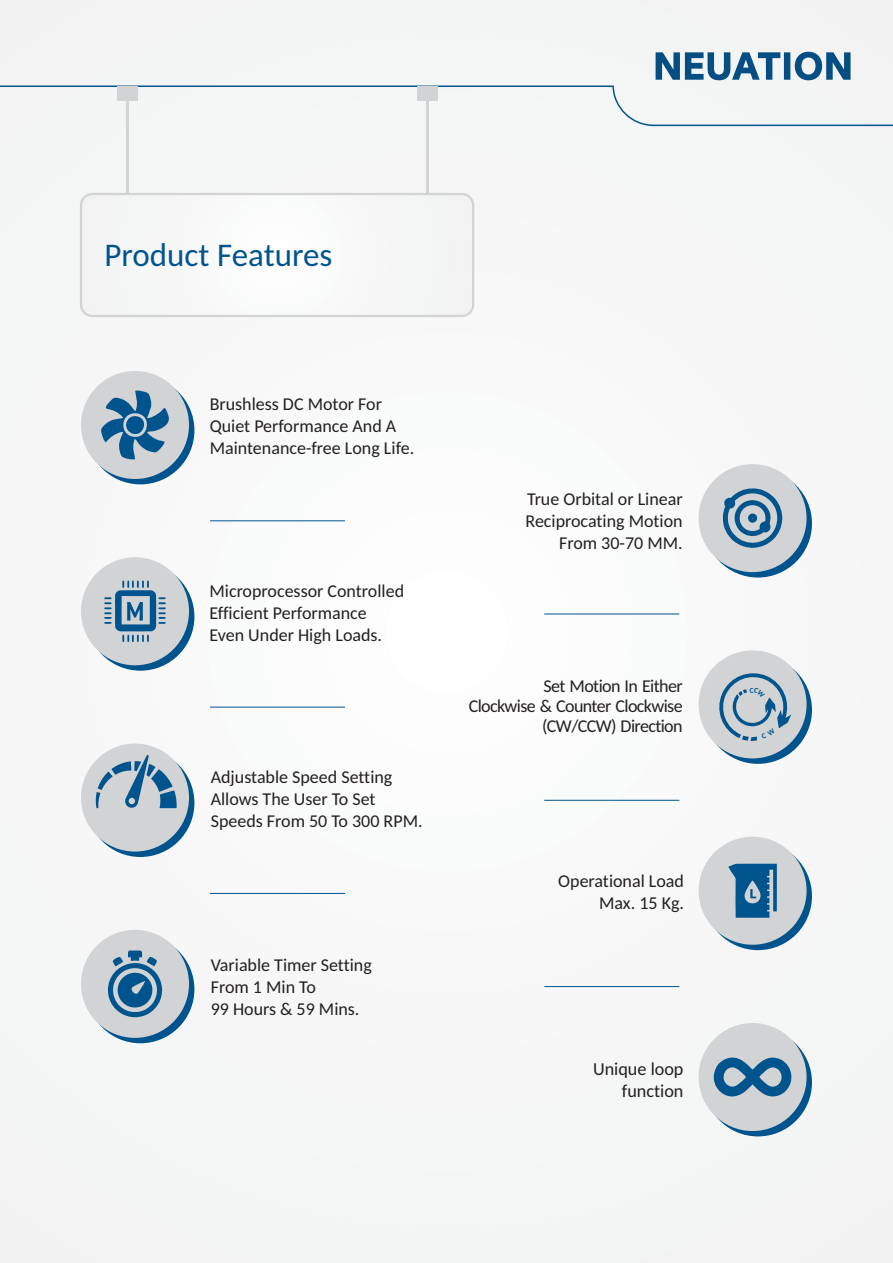
<style>
.page{position:relative;width:893px;height:1263px;background:#f7f7f8}
.page>*{position:absolute;margin:0;border:0;box-sizing:border-box;transform-origin:0 0}
.t1{font:33px "Carlito";color:#00548e}
.t2{font:18.15px/22.2px "Carlito";color:#231f20;text-align:right}
.t3{font:18px/21.9px "Carlito";color:#231f20}
.t4{font:18px/19.8px "Carlito";letter-spacing:-.035em;color:#231f20;text-align:right}
</style>
<div class="page">
<hr style="left:126px;top:97px;width:3px;height:97px;background:#d1d3d4">
<hr style="left:426px;top:97px;width:2px;height:97px;background:#d1d3d4">
<div style="left:80px;top:193px;width:394px;height:124px;border:2px solid #d1d3d4;border-radius:11px"></div>
<hr style="left:544px;top:614px;width:135px;height:1px;background:#00548e">
<hr style="left:544px;top:800px;width:135px;height:1px;background:#00548e">
<div style="left:704px;top:469px;width:108px;height:108px;background:#00548e;border-radius:50%"></div>
<div style="left:699px;top:464px;width:108px;height:108px;background:#d1d3d4;border-radius:50%"></div>
<svg style="left:723px;top:488px;width:60px;height:60px"></svg>
<hr style="left:210px;top:520px;width:135px;height:1px;background:#00548e">
<hr style="left:210px;top:707px;width:135px;height:1px;background:#00548e">
<div style="left:86px;top:376px;width:108px;height:108px;background:#00548e;border-radius:50%"></div>
<div style="left:81px;top:371px;width:108px;height:108px;background:#d1d3d4;border-radius:50%"></div>
<svg style="left:101px;top:390px;width:68px;height:70px"></svg>
<div style="left:86px;top:935px;width:108px;height:108px;background:#00548e;border-radius:50%"></div>
<div style="left:81px;top:930px;width:108px;height:108px;background:#d1d3d4;border-radius:50%"></div>
<svg style="left:108px;top:950px;width:55px;height:67px"></svg>
<svg style="left:86px;top:563px;width:108px;height:108px"></svg>
<div style="left:81px;top:557px;width:108px;height:108px;background:#d1d3d4;border-radius:50%"></div>
<svg style="left:104px;top:581px;width:62px;height:61px"></svg>
<svg style="left:86px;top:749px;width:108px;height:108px"></svg>
<div style="left:81px;top:743px;width:108px;height:108px;background:#d1d3d4;border-radius:50%"></div>
<svg style="left:96px;top:755px;width:81px;height:53px"></svg>
<hr style="left:210px;top:893px;width:135px;height:1px;background:#00548e">
<hr style="left:544px;top:986px;width:135px;height:1px;background:#00548e">
<svg style="left:704px;top:656px;width:108px;height:108px"></svg>
<div style="left:699px;top:650px;width:108px;height:108px;background:#d1d3d4;border-radius:50%"></div>
<div style="left:704px;top:842px;width:108px;height:108px;background:#00548e;border-radius:50%"></div>
<div style="left:699px;top:837px;width:108px;height:108px;background:#d1d3d4;border-radius:50%"></div>
<svg style="left:728px;top:864px;width:49px;height:54px"></svg>
<div style="left:704px;top:1028px;width:108px;height:108px;background:#00548e;border-radius:50%"></div>
<div style="left:699px;top:1023px;width:108px;height:108px;background:#d1d3d4;border-radius:50%"></div>
<svg style="left:714px;top:1057px;width:77px;height:40px"></svg>
<svg style="left:0;top:52px;width:893px;height:75px"></svg>
<svg style="left:719px;top:673px;width:72px;height:68px"></svg>
<h1 class="t1" style="left:105px;top:241px;width:229px">Product Features</h1>
<p class="t3" style="left:210px;top:395px;width:206px">Brushless DC Motor For<br>Quiet Performance And A<br>Maintenance-free Long Life.</p>
<p class="t3" style="left:210px;top:581px;width:196px">Microprocessor Controlled<br>Efficient Performance<br>Even Under High Loads.</p>
<p class="t3" style="left:211px;top:768px;width:213px">Adjustable Speed Setting<br>Allows The User To Set<br>Speeds From 50 To 300 RPM.</p>
<p class="t3" style="left:211px;top:955px;width:163px">Variable Timer Setting<br>From 1 Min To<br>99 Hours &amp; 59 Mins.</p>
<p class="t3" style="left:526px;top:490px;width:159px;text-align:right">True Orbital or Linear<br>Reciprocating Motion<br>From 30-70 MM.</p>
<p class="t4" style="left:469px;top:677px;width:215px">Set Motion In Either<br>Clockwise &amp; Counter Clockwise (CW/CCW) Direction</p>
<p class="t3" style="left:558px;top:872px;width:127px;text-align:right">Operational Load<br>Max. 15 Kg.</p>
<p class="t2" style="left:593px;top:1059px;width:92px">Unique loop function</p>
</div>
